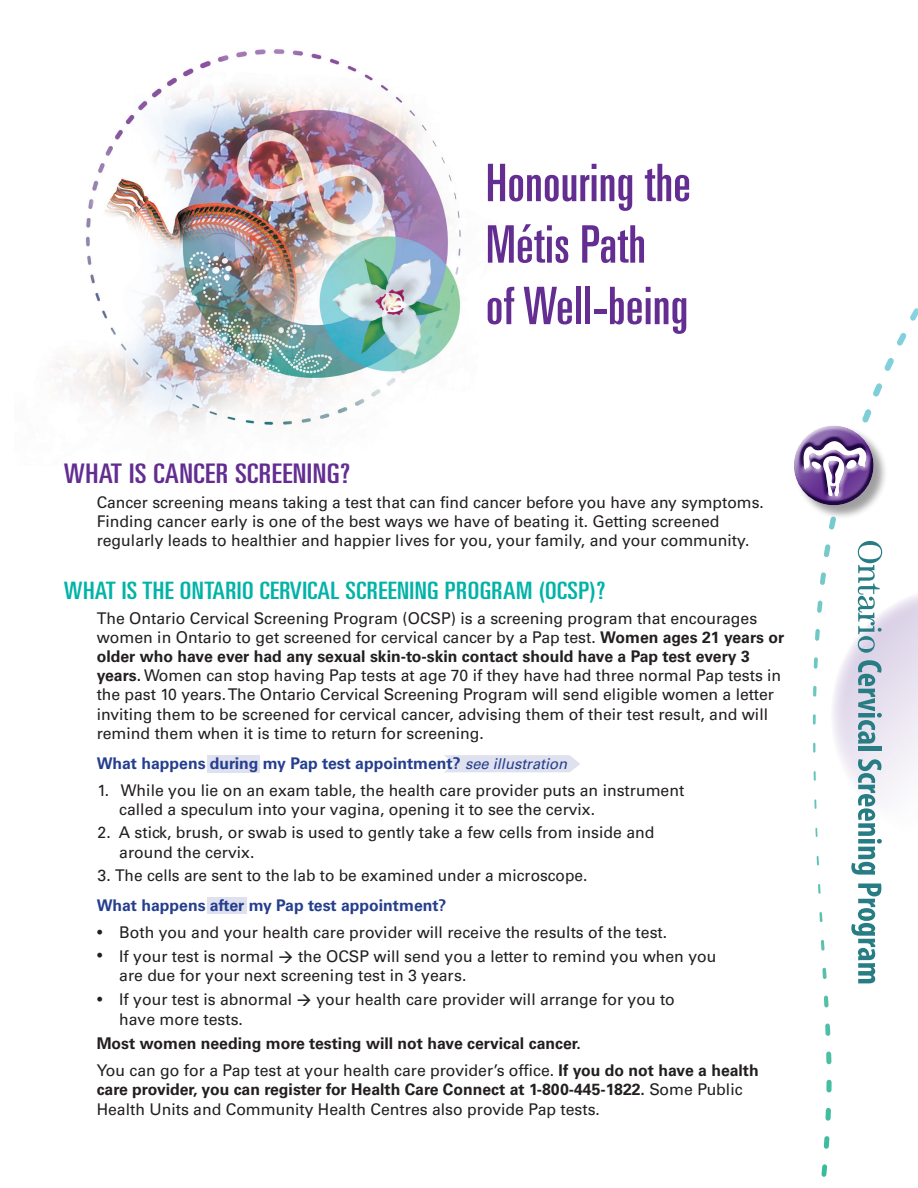
<style>
.page{position:relative;width:918px;height:1188px;background:#fff}
.page>*{position:absolute;margin:0;border:0;box-sizing:border-box;transform-origin:0 0}
.t1{font:ultra-condensed 51.75px/61.5px "Univers LT Std";letter-spacing:.01em;color:#632d91}
.t2{font:ultra-condensed 27px "Univers LT Std";letter-spacing:.015em;color:#632d91;scale:1.18 1}
.t3{font:ultra-condensed 24px "Univers LT Std";letter-spacing:.015em;color:#00b3a7;scale:1.18 1}
.body{font:16.2px/19.2px "Univers LT Std";color:#231f20}
.body_bullet_1_span{font:16.2px/19.2px "Univers LT Std";color:#231f20}
.body-2{font:700 16.2px "Univers LT Std";color:#253f8e}
.body-3{font:700 16.2px "Univers LT Std";color:#231f20}
.s1{font-weight:700}
.s2{font-weight:400;font-style:italic;font-size:15px}
.s3{font-size:13.5px}
</style>
<div class="page">
<svg style="left:444px;top:755px;width:136px;height:17px;background:#e2e3ef"></svg>
<div style="left:208px;top:897px;width:39px;height:16px;background:#e0e1ee"></div>
<div style="left:208px;top:755px;width:52px;height:17px;background:#e0e1ee"></div>
<img style="left:55px;top:49px;width:406px;height:381px">
<svg style="left:821px;top:1164px;width:6px;height:13px"></svg>
<svg style="left:824px;top:1136px;width:5px;height:13px"></svg>
<svg style="left:825px;top:1108px;width:6px;height:13px"></svg>
<svg style="left:826px;top:1080px;width:6px;height:12px"></svg>
<svg style="left:826px;top:1052px;width:5px;height:12px"></svg>
<svg style="left:825px;top:1024px;width:5px;height:12px"></svg>
<svg style="left:824px;top:996px;width:5px;height:11px"></svg>
<svg style="left:822px;top:968px;width:5px;height:11px"></svg>
<svg style="left:821px;top:940px;width:4px;height:11px"></svg>
<svg style="left:819px;top:912px;width:4px;height:10px"></svg>
<svg style="left:818px;top:884px;width:3px;height:10px"></svg>
<svg style="left:829px;top:520px;width:7px;height:10px"></svg>
<svg style="left:873px;top:383px;width:10px;height:14px"></svg>
<svg style="left:884px;top:358px;width:10px;height:13px"></svg>
<svg style="left:897px;top:333px;width:10px;height:13px"></svg>
<svg style="left:910px;top:308px;width:8px;height:13px"></svg>
<div style="left:794px;top:426px;width:94px;height:94px;background:#231f20;opacity:.43"></div>
<svg style="left:831px;top:409px;width:43px;height:27px"></svg>
<div style="left:791px;top:426px;width:81px;height:74px;background:#fff;opacity:.9"></div>
<div style="left:794px;top:436px;width:80px;height:72px;background:#390e62;opacity:.9"></div>
<svg style="left:813px;top:541px;width:105px;height:334px"></svg>
<svg style="left:851px;top:884px;width:30px;height:99px"></svg>
<p class="t1" style="left:486px;top:152px;width:206px">Honouring the<br>Métis Path<br>of Well-being</p>
<h1 class="t2" style="left:64px;top:458px;width:244px">WHAT IS CANCER SCREENING?</h1>
<p class="body" style="left:97px;top:492px;width:669px">Cancer screening means taking a test that can find cancer before you have any symptoms.<br>Finding cancer early is one of the best ways we have of beating it. Getting screened regularly leads to healthier and happier lives for you, your family, and your community.</p>
<h1 class="t3" style="left:64px;top:577px;width:461px">WHAT IS THE ONTARIO CERVICAL SCREENING PROGRAM (OCSP)?</h1>
<p class="body" style="left:97px;top:609px;width:689px">The Ontario Cervical Screening Program (OCSP) is a screening program that encourages women in Ontario to get screened for cervical cancer by a Pap test. <span class="s1">Women ages 21 years or older who have ever had any sexual skin-to-skin contact should have a Pap test every 3 years.</span> Women can stop having Pap tests at age 70 if they have had three normal Pap tests in the past 10 years. The Ontario Cervical Screening Program will send eligible women a letter inviting them to be screened for cervical cancer, advising them of their test result, and will remind them when it is time to return for screening.</p>
<p class="body-2" style="left:97px;top:753px;width:472px">What happens during my Pap test appointment? <span class="s2">see illustration</span></p>
<p class="body_bullet_1_span" style="left:119px;top:781px;width:567px;text-indent:-22px">1. While you lie on an exam table, the health care provider puts an instrument called a speculum into your vagina, opening it to see the cervix.</p>
<p class="body_bullet_1_span" style="left:119px;top:823px;width:537px;text-indent:-22px">2. A stick, brush, or swab is used to gently take a few cells from inside and around the cervix.</p>
<p class="body_bullet_1_span" style="left:98px;top:866px;width:491px">3. The cells are sent to the lab to be examined under a microscope.</p>
<p class="body-2" style="left:97px;top:896px;width:351px">What happens after my Pap test appointment?</p>
<p class="body_bullet_1_span" style="left:98px;top:923px;width:571px"><span class="s3">•</span> Both you and your health care provider will receive the results of the test.</p>
<p class="body_bullet_1_span" style="left:119px;top:947px;width:599px;text-indent:-22px"><span class="s3">•</span> If your test is normal → the OCSP will send you a letter to remind you when you are due for your next screening test in 3 years.</p>
<p class="body_bullet_1_span" style="left:119px;top:990px;width:557px;text-indent:-22px"><span class="s3">•</span> If your test is abnormal → your health care provider will arrange for you to have more tests.</p>
<p class="body-3" style="left:97px;top:1034px;width:486px">Most women needing more testing will not have cervical cancer.</p>
<p class="body" style="left:97px;top:1061px;width:664px">You can go for a Pap test at your health care provider’s office. <span class="s1">If you do not have a health care provider, you can register for Health Care Connect at 1-800-445-1822.</span> Some Public<br>Health Units and Community Health Centres also provide Pap tests.</p>
</div>
